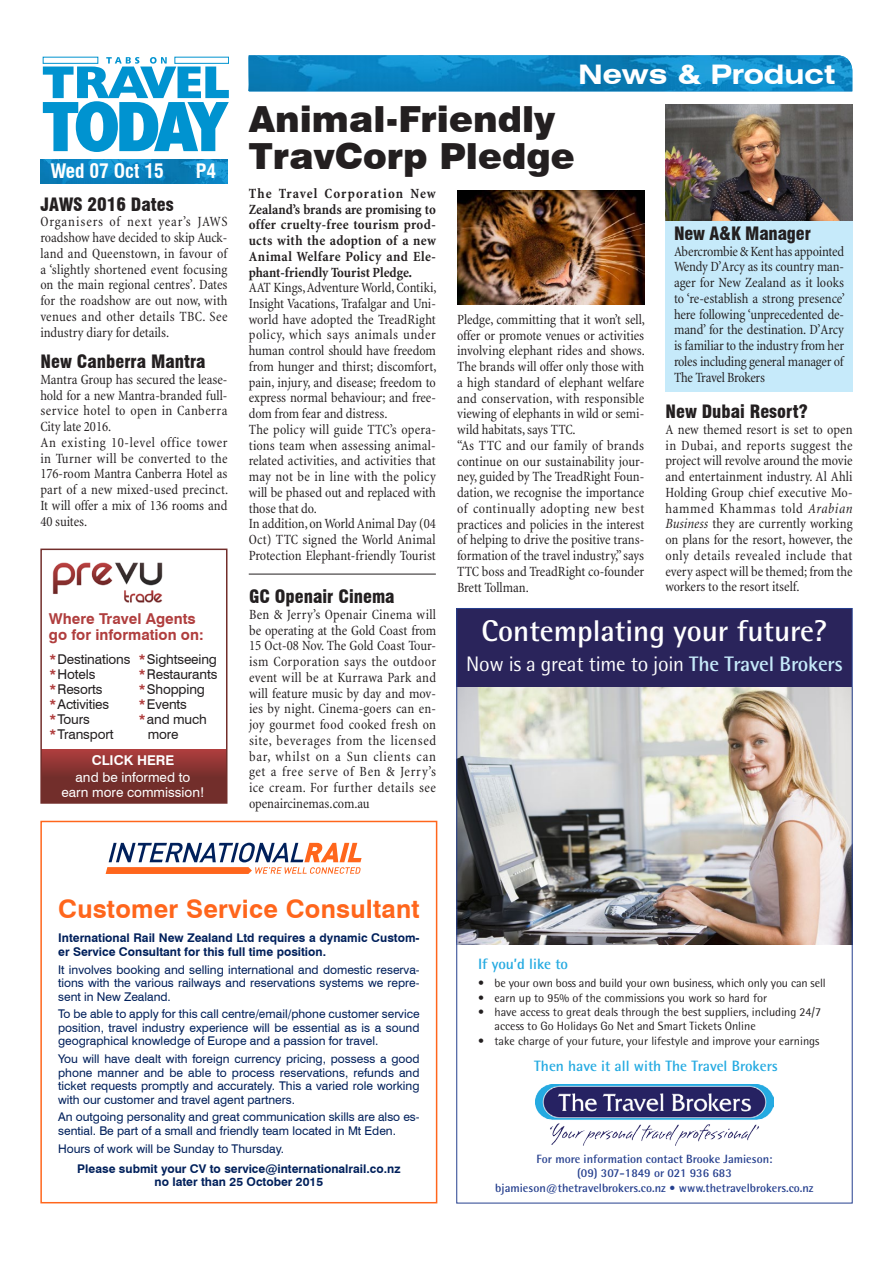
<style>
.page{position:relative;width:893px;height:1263px;background:#fff}
.page>*{position:absolute;margin:0;border:0;box-sizing:border-box;transform-origin:0 0}
.t1{font:900 36px/37.5px "Swiss 721 BT";color:#231f20}
.t2{font:700 30px "Rotis Semi Sans";color:#fff}
.t3{font:700 expanded 27px "Swiss 721 BT";color:#fff}
.t4{font:700 25.5px "Swiss 721 BT";letter-spacing:.01em;color:#ff661c}
.t5{font:21px "Rotis Semi Sans";letter-spacing:-.01em;color:#fff}
.t6{font:700 condensed 19.5px "Swiss 721 BT";color:#fff}
.t7{font:900 condensed 18px "Swiss 721 BT";color:#231f20}
.t8{font:700 15px "Rotis Semi Sans";color:#25aae1}
.t9{font:700 15px/16.5px "Swiss 721 BT";color:#b03e3e}
.t10{font:condensed 14.25px/15.8px "Minion";color:#231f20;text-align:justify}
.t11{font:700 condensed 14.25px/15.8px "Minion";letter-spacing:.005em;color:#231f20;text-align:justify}
.t12{font:13.5px/15px "Swiss 721 BT";letter-spacing:-.01em;color:#231f20}
.t13{font:13.5px/15px "Swiss 721 BT";color:#fff;text-align:center}
.t14{font:700 13.5px "Swiss 721 BT";color:#fff}
.t15{font:12px/13.5px "Swiss 721 BT";color:#00205b;text-align:justify}
.t16{font:12px/14.4px "Rotis Semi Sans";color:#231f20}
.t17{font:700 12px/13.5px "Swiss 721 BT";color:#00205b}
.t18{font:700 12px/14.4px "Rotis Semi Sans";color:#253f8e;text-align:center}
.s1{font-weight:700;color:#b03e3e}
.s2{font-style:italic}
.s3{font-weight:700;color:#c6eafa}
</style>
<div class="page">
<div style="left:665px;top:202px;width:188px;height:189px;background:#c6eafa"></div>
<svg style="left:248px;top:91px;width:604px;height:1px"></svg>
<img style="left:248px;top:55px;width:604px;height:36px">
<img style="left:40px;top:159px;width:187px;height:25px">
<svg style="left:43px;top:57px;width:186px;height:95px"></svg>
<div style="left:457px;top:608px;width:395px;height:98px;background:#2a245b"></div>
<img style="left:535px;top:1084px;width:239px;height:61px">
<img style="left:458px;top:687px;width:393px;height:257px">
<svg style="left:106px;top:843px;width:256px;height:31px"></svg>
<div style="left:40px;top:821px;width:397px;height:382px;border:2px solid #ff661c"></div>
<div style="left:41px;top:749px;width:185px;height:53px;background:linear-gradient(to bottom,#a33b3a,#622a26)"></div>
<div style="left:40px;top:549px;width:187px;height:255px;border:2px solid #722e2b"></div>
<img style="left:52px;top:562px;width:111px;height:41px">
<img style="left:665px;top:104px;width:188px;height:117px">
<img style="left:457px;top:190px;width:187px;height:114px">
<hr style="left:249px;top:574px;width:187px;height:1px;background:#231f20">
<h3 class="t6" style="left:50px;top:159px;width:115px">Wed 07 Oct 15</h3>
<h3 class="t6" style="left:195px;top:159px;width:23px">P 34</h3>
<h3 class="t6" style="left:49px;top:159px;width:108px">Fri 15 May 15</h3>
<p class="t7" style="left:40px;top:193px;width:135px">JAWS 2016 Dates</p>
<p class="t10" style="left:40px;top:214px;width:189px">Organisers of next year’s JAWS roadshow have decided to skip Auck&shy;land and Queenstown, in favour of a ‘slightly shortened event focusing on the main regional centres’. Dates for the roadshow are out now, with venues and other details TBC. See industry diary for details.</p>
<p class="t7" style="left:40px;top:351px;width:167px">New Canberra Mantra</p>
<p class="t10" style="left:40px;top:372px;width:189px;text-align:left">Mantra Group has secured the lease&shy;hold for a new Mantra-branded full&shy;service hotel to open in Canberra<br>City late 2016.<br>An existing 10-level office tower in Turner will be converted to the<br>176-room Mantra Canberra Hotel as part of a new mixed-used precinct.<br>It will offer a mix of 136 rooms and<br>40 suites.</p>
<p class="t9" style="left:49px;top:610px;width:156px">Where Travel Agents go for information on:</p>
<p class="t12" style="left:49px;top:652px;width:83px"><span class="s1">*</span>Destinations <span class="s1">*</span>Hotels <span class="s1">*</span>Resorts <span class="s1">*</span>Activities <span class="s1">*</span>Tours <span class="s1">*</span>Transport</p>
<p class="t12" style="left:139px;top:652px;width:80px"><span class="s1">*</span>Sightseeing</p>
<p class="t12" style="left:139px;top:667px;width:80px"><span class="s1">*</span>Restaurants</p>
<p class="t12" style="left:139px;top:682px;width:68px"><span class="s1">*</span>Shopping</p>
<p class="t12" style="left:139px;top:697px;width:50px"><span class="s1">*</span>Events</p>
<p class="t12" style="left:139px;top:712px;width:69px"><span class="s1">*</span>and much</p>
<p class="t12" style="left:148px;top:727px;width:32px">more</p>
<p class="t14" style="left:92px;top:752px;width:84px">CLICK HERE</p>
<p class="t13" style="left:62px;top:770px;width:144px">and be informed to earn more commission!</p>
<h3 class="t3" style="left:578px;top:58px;width:259px">News &amp; Product</h3>
<h1 class="t1" style="left:249px;top:100px;width:328px">Animal-Friendly<br>TravCorp Pledge</h1>
<p class="t11" style="left:249px;top:186px;width:189px">The Travel Corporation New Zealand’s brands are promising to offer cruelty-free tourism prod&shy;ucts with the adoption of a new Animal Welfare Policy and Ele&shy;phant-friendly Tourist Pledge.</p>
<p class="t10" style="left:249px;top:280px;width:189px;text-align:left">AAT Kings, Adventure World, Contiki, Insight Vacations, Trafalgar and Uni&shy;world have adopted the TreadRight policy, which says animals under human control should have freedom from hunger and thirst; discomfort, pain, injury, and disease; freedom to express normal behaviour; and free&shy;dom from fear and distress.<br>The policy will guide TTC’s opera&shy;tions team when assessing animal&shy;related activities, and activities that may not be in line with the policy will be phased out and replaced with those that do.<br>In addition, on World Animal Day (04<br>Oct) TTC signed the World Animal Protection Elephant-friendly Tourist</p>
<p class="t7" style="left:249px;top:586px;width:147px">GC Openair Cinema</p>
<p class="t10" style="left:249px;top:607px;width:189px">Ben &amp; Jerry’s Openair Cinema will be operating at the Gold Coast from 15 Oct-08 Nov. The Gold Coast Tour&shy;ism Corporation says the outdoor event will be at Kurrawa Park and will feature music by day and mov&shy;ies by night. Cinema-goers can en&shy;joy gourmet food cooked fresh on site, beverages from the licensed bar, whilst on a Sun clients can get a free serve of Ben &amp; Jerry’s ice cream. For further details see openaircinemas.com.au</p>
<p class="t10" style="left:457px;top:312px;width:189px;text-align:left">Pledge, committing that it won’t sell, offer or promote venues or activities involving elephant rides and shows.<br>The brands will offer only those with a high standard of elephant welfare and conservation, with responsible viewing of elephants in wild or semi&shy;wild habitats, says TTC.<br>“As TTC and our family of brands continue on our sustainability jour&shy;ney, guided by The TreadRight Foun&shy;dation, we recognise the importance of continually adopting new best practices and policies in the interest of helping to drive the positive trans&shy;formation of the travel industry,” says TTC boss and TreadRight co-founder Brett Tollman.</p>
<p class="t7" style="left:674px;top:222px;width:138px">New A&amp;K Manager</p>
<p class="t10" style="left:674px;top:244px;width:172px">Abercrombie &amp; Kent has appointed Wendy D’Arcy as its country man&shy;ager for New Zealand as it looks to ‘re-establish a strong presence’ here following ‘unprecedented de&shy;mand’ for the destination. D’Arcy is familiar to the industry from her roles including general manager of The Travel Brokers</p>
<p class="t7" style="left:665px;top:401px;width:144px">New Dubai Resort?</p>
<p class="t10" style="left:665px;top:422px;width:189px">A new themed resort is set to open in Dubai, and reports suggest the project will revolve around the movie and entertainment industry. Al Ahli Holding Group chief executive Mo&shy;hammed Khammas told <span class="s2">Arabian Business</span> they are currently working on plans for the resort, however, the only details revealed include that every aspect will be themed; from the workers to the resort itself.</p>
<h2 class="t2" style="left:481px;top:612px;width:347px">Contemplating your future?</h2>
<h3 class="t5" style="left:466px;top:651px;width:378px">Now is a great time to join <span class="s3">The Travel Brokers</span></h3>
<h3 class="t4" style="left:58px;top:893px;width:363px">Customer Service Consultant</h3>
<p class="t17" style="left:58px;top:931px;width:363px">International Rail New Zealand Ltd requires a dynamic Custom&shy;er Service Consultant for this full time position.</p>
<p class="t15" style="left:58px;top:962px;width:363px">It involves booking and selling international and domestic reserva&shy;tions with the various railways and reservations systems we repre&shy;sent in New Zealand.</p>
<p class="t15" style="left:58px;top:1007px;width:363px">To be able to apply for this call centre/email/phone customer service position, travel industry experience will be essential as is a sound geographical knowledge of Europe and a passion for travel.</p>
<p class="t15" style="left:58px;top:1052px;width:363px">You will have dealt with foreign currency pricing, possess a good phone manner and be able to process reservations, refunds and ticket requests promptly and accurately. This a varied role working with our customer and travel agent partners.</p>
<p class="t15" style="left:58px;top:1110px;width:363px">An outgoing personality and great communication skills are also es&shy;sential. Be part of a small and friendly team located in Mt Eden.</p>
<p class="t15" style="left:58px;top:1141px;width:228px">Hours of work will be Sunday to Thursday.</p>
<p class="t17" style="left:77px;top:1161px;width:325px;text-align:center">Please submit your CV to service@internationalrail.co.nz no later than 25 October 2015</p>
<p class="t8" style="left:478px;top:954px;width:92px">If you’d like to</p>
<p class="t16" style="left:478px;top:976px;width:349px">• be your own boss and build your own business, which only you can sell</p>
<p class="t16" style="left:478px;top:990px;width:291px">• earn up to 95% of the commissions you work so hard for</p>
<p class="t16" style="left:494px;top:1005px;width:328px;text-indent:-16px">• have access to great deals through the best suppliers, including 24/7 access to Go Holidays Go Net and Smart Tickets Online</p>
<p class="t16" style="left:478px;top:1033px;width:343px">• take charge of your future, your lifestyle and improve your earnings</p>
<p class="t8" style="left:534px;top:1057px;width:245px">Then have it all with The Travel Brokers</p>
<p class="t18" style="left:495px;top:1151px;width:320px">For more information contact Brooke Jamieson:<br>(09) 307-1849 or 021 936 683 bjamieson@thetravelbrokers.co.nz • www.thetravelbrokers.co.nz</p>
</div>
